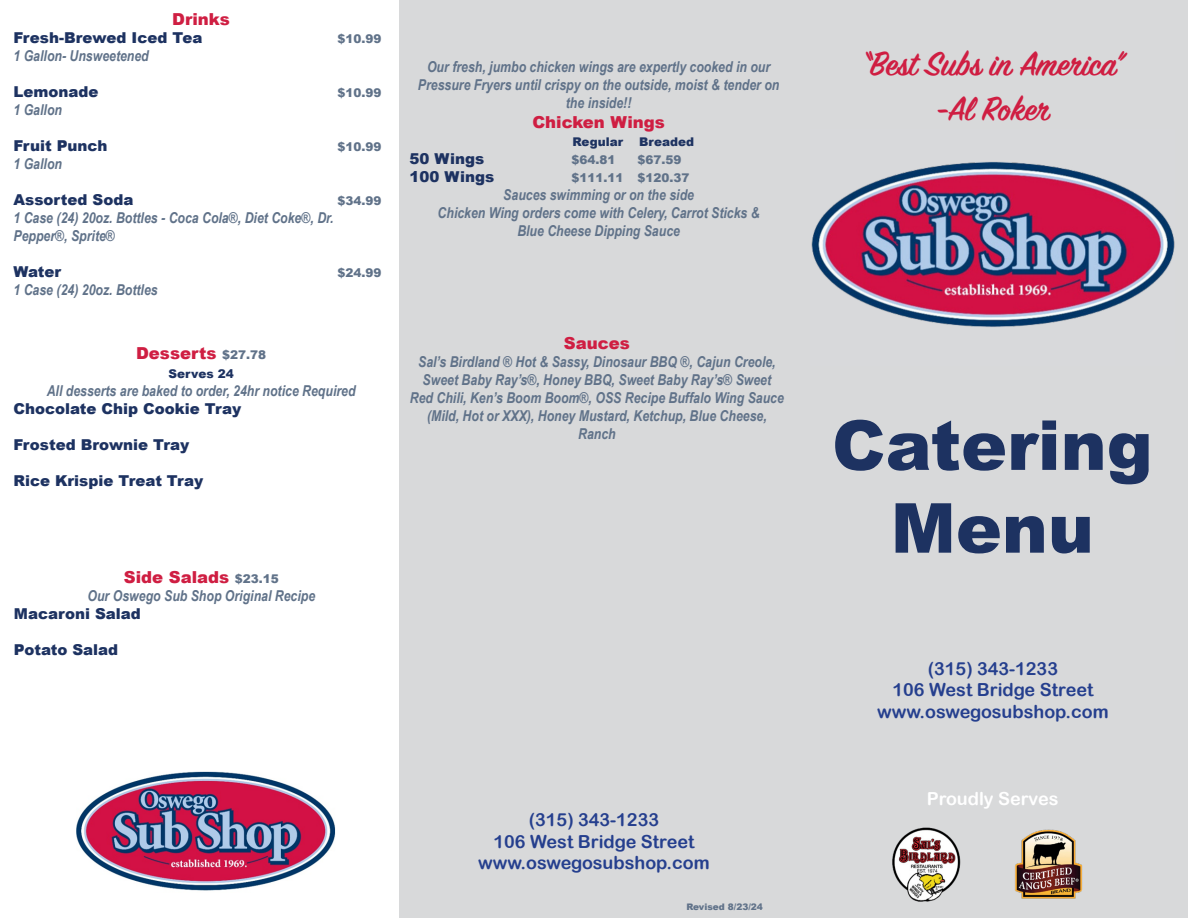
<style>
.page{position:relative;width:1188px;height:918px;background:#fff}
.page>*{position:absolute;margin:0;border:0;box-sizing:border-box;transform-origin:0 0}
.cheeseburg_cutlet{font:900 69px/82.8px "Arial";color:#1d3261;text-align:center}
.cheeseburg_cutlet-2{font:600 37.5px "Sign Painter House Script";color:#cf1e42}
.cheeseburg_cutlet-3{font:18px "Arial Rounded MT Bold";color:#253f8e}
.cheeseburg_cutlet-4{font:18px "Arial Rounded MT Bold";color:#fff}
.center{font:900 16.5px "Arial";color:#cf1e42}
.cheeseburg_cutlet-5{font:900 16.5px "Arial";color:#cf1e42}
.cheeseburg_cutlet-6{font:italic 700 15px/18px "Arial Narrow";color:#607289;text-align:center}
.center-2{font:italic 700 15px/18px "Arial Narrow";color:#607289;text-align:center}
.cheeseburg_cutlet-7{font:900 15px "Arial";color:#1d3261}
.cheeseburg_cutlet-8{font:900 12px "Arial";color:#607289}
.cheeseburg_cutlet-9{font:900 12px "Arial";color:#1d3261}
.center-3{font:900 12px "Arial";color:#1d3261}
.cheeseburg_cutlet-10{font:900 9px "Arial";color:#607289}
.s1{font-size:12px;color:#607289}
</style>
<div class="page">
<div style="left:399px;top:0;width:396px;height:918px;background:#d8d9da"></div>
<div style="left:795px;top:0;width:393px;height:918px;background:#d8d9da"></div>
<img style="left:76px;top:771px;width:260px;height:120px">
<img style="left:892px;top:827px;width:69px;height:75px">
<img style="left:1015px;top:829px;width:68px;height:70px">
<img style="left:811px;top:162px;width:363px;height:165px">
<p class="cheeseburg_cutlet-5" style="left:172px;top:7px;width:59px">Drinks</p>
<p class="cheeseburg_cutlet-7" style="left:14px;top:27px;width:190px">Fresh-Brewed Iced Tea</p>
<p class="cheeseburg_cutlet-8" style="left:338px;top:30px;width:46px">$10.99</p>
<p class="cheeseburg_cutlet-6" style="left:14px;top:46px;width:137px">1 Gallon- Unsweetened</p>
<p class="cheeseburg_cutlet-7" style="left:14px;top:81px;width:87px">Lemonade</p>
<p class="cheeseburg_cutlet-8" style="left:338px;top:84px;width:46px">$10.99</p>
<p class="cheeseburg_cutlet-6" style="left:14px;top:100px;width:50px">1 Gallon</p>
<p class="cheeseburg_cutlet-7" style="left:14px;top:135px;width:95px">Fruit Punch</p>
<p class="cheeseburg_cutlet-8" style="left:338px;top:138px;width:46px">$10.99</p>
<p class="cheeseburg_cutlet-6" style="left:14px;top:154px;width:50px">1 Gallon</p>
<p class="cheeseburg_cutlet-7" style="left:14px;top:189px;width:121px">Assorted Soda</p>
<p class="cheeseburg_cutlet-8" style="left:338px;top:192px;width:46px">$34.99</p>
<p class="cheeseburg_cutlet-6" style="left:14px;top:208px;width:322px;text-align:left">1 Case (24) 20oz. Bottles - Coca Cola®, Diet Coke®, Dr.<br>Pepper®, Sprite®</p>
<p class="cheeseburg_cutlet-7" style="left:14px;top:261px;width:49px">Water</p>
<p class="cheeseburg_cutlet-8" style="left:338px;top:264px;width:46px">$24.99</p>
<p class="cheeseburg_cutlet-6" style="left:14px;top:280px;width:146px">1 Case (24) 20oz. Bottles</p>
<p class="center" style="left:136px;top:341px;width:132px">Desserts <span class="s1">$27.78</span></p>
<p class="center-3" style="left:169px;top:365px;width:67px">Serves 24</p>
<p class="center-2" style="left:47px;top:381px;width:310px">All desserts are baked to order, 24hr notice Required</p>
<p class="cheeseburg_cutlet-7" style="left:14px;top:398px;width:229px">Chocolate Chip Cookie Tray</p>
<p class="cheeseburg_cutlet-7" style="left:14px;top:434px;width:177px">Frosted Brownie Tray</p>
<p class="cheeseburg_cutlet-7" style="left:14px;top:470px;width:191px">Rice Krispie Treat Tray</p>
<p class="center-2" style="left:418px;top:57px;width:363px">Our fresh, jumbo chicken wings are expertly cooked in our<br>Pressure Fryers until crispy on the outside, moist &amp; tender on the inside!!</p>
<p class="center" style="left:532px;top:110px;width:134px">Chicken Wings</p>
<p class="cheeseburg_cutlet-9" style="left:573px;top:133px;width:52px">Regular</p>
<p class="cheeseburg_cutlet-9" style="left:639px;top:133px;width:56px">Breaded</p>
<p class="cheeseburg_cutlet-7" style="left:410px;top:148px;width:76px">50 Wings</p>
<p class="cheeseburg_cutlet-8" style="left:572px;top:151px;width:46px">$64.81</p>
<p class="cheeseburg_cutlet-8" style="left:638px;top:151px;width:46px">$67.59</p>
<p class="cheeseburg_cutlet-7" style="left:410px;top:166px;width:86px">100 Wings</p>
<p class="cheeseburg_cutlet-8" style="left:572px;top:169px;width:120px">$111.11 $120.37</p>
<p class="center-2" style="left:503px;top:185px;width:192px">Sauces swimming or on the side</p>
<p class="center-2" style="left:438px;top:203px;width:324px">Chicken Wing orders come with Celery, Carrot Sticks &amp;</p>
<p class="center-2" style="left:517px;top:221px;width:164px">Blue Cheese Dipping Sauce</p>
<p class="cheeseburg_cutlet-5" style="left:564px;top:331px;width:68px">Sauces</p>
<p class="cheeseburg_cutlet-6" style="left:410px;top:352px;width:376px">Sal’s Birdland ® Hot &amp; Sassy, Dinosaur BBQ ®, Cajun Creole, Sweet Baby Ray’s®, Honey BBQ, Sweet Baby Ray’s® Sweet Red Chili, Ken’s Boom Boom®, OSS Recipe Buffalo Wing Sauce (Mild, Hot or XXX), Honey Mustard, Ketchup, Blue Cheese, Ranch</p>
<p class="center" style="left:124px;top:565px;width:156px">Side Salads <span class="s1">$23.15</span></p>
<p class="center-2" style="left:88px;top:586px;width:229px">Our Oswego Sub Shop Original Recipe</p>
<p class="cheeseburg_cutlet-7" style="left:14px;top:602px;width:128px">Macaroni Salad</p>
<p class="cheeseburg_cutlet-7" style="left:14px;top:638px;width:106px">Potato Salad</p>
<p class="cheeseburg_cutlet-3" style="left:529px;top:809px;width:132px">(315) 343-1233</p>
<p class="cheeseburg_cutlet-3" style="left:494px;top:831px;width:202px">106 West Bridge Street</p>
<p class="cheeseburg_cutlet-3" style="left:478px;top:852px;width:233px">www.oswegosubshop.com</p>
<p class="cheeseburg_cutlet-10" style="left:686px;top:900px;width:78px">Revised 8/23/24</p>
<p class="cheeseburg_cutlet-2" style="left:860px;top:41px;width:266px">“Best Subs in America”</p>
<p class="cheeseburg_cutlet-2" style="left:936px;top:86px;width:116px">-Al Roker</p>
<p class="cheeseburg_cutlet" style="left:832px;top:402px;width:322px">Catering<br>Menu</p>
<p class="cheeseburg_cutlet-3" style="left:928px;top:658px;width:132px">(315) 343-1233</p>
<p class="cheeseburg_cutlet-3" style="left:893px;top:679px;width:202px">106 West Bridge Street</p>
<p class="cheeseburg_cutlet-3" style="left:877px;top:701px;width:233px">www.oswegosubshop.com</p>
<p class="cheeseburg_cutlet-4" style="left:927px;top:788px;width:133px">Proudly Serves</p>
</div>
